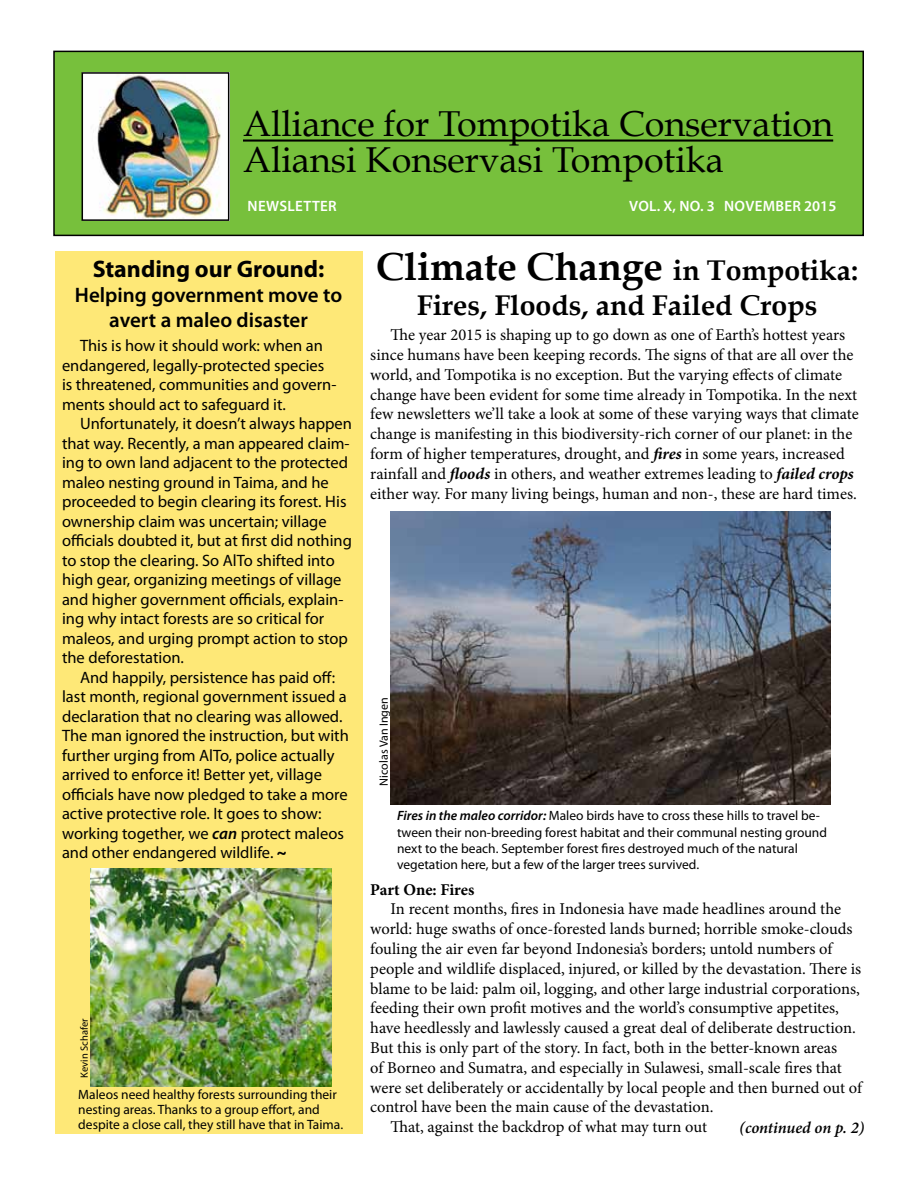
<style>
.page{position:relative;width:918px;height:1188px;background:#fff}
.page>*{position:absolute;margin:0;border:0;box-sizing:border-box;transform-origin:0 0}
.t1{font:700 39px "Book Antiqua";color:#000}
.t2{font:36px/36px "Book Antiqua";color:#000}
.t3{font:700 28.5px "Book Antiqua";color:#000}
.t4{font:700 24px "Myriad Pro";color:#000}
.t5{font:600 21px/25.2px "Myriad Pro";color:#000;text-align:center}
.t6{font:16.5px/19.8px "Minion Pro";letter-spacing:-.005em;color:#000}
.t7{font:16.5px/19.5px "Myriad Pro";color:#000}
.t8{font:italic 600 16.5px "Minion Pro";letter-spacing:-.005em;color:#000}
.t9{font:700 16.5px "Minion Pro";color:#000}
.t10{font:600 15px "Myriad Pro";letter-spacing:.02em;color:#fff}
.t11{font:13.5px/16.2px "Myriad Pro";color:#000}
.t12{font:12px "Myriad Pro";color:#000}
.t13{font:10.5px "Myriad Pro";color:#000}
.s1{font-weight:600;font-style:italic}
.s2{font-weight:700}
.s3{font-size:28.5px}
.s4{font-weight:700;font-style:italic}
</style>
<div class="page">
<div style="left:54px;top:51px;width:809px;height:184px;background:#77c03c"></div>
<div style="left:53px;top:51px;width:811px;height:185px;border:2px solid #000"></div>
<hr style="left:243px;top:139px;width:590px;height:3px;background:#000">
<div style="left:55px;top:252px;width:307px;height:882px;background:#fee877"></div>
<img style="left:85px;top:75px;width:141px;height:143px">
<div style="left:82px;top:72px;width:147px;height:149px;border:2px solid #000"></div>
<img style="left:91px;top:868px;width:241px;height:219px">
<img style="left:391px;top:511px;width:440px;height:294px">
<h2 class="t2" style="left:243px;top:106px;width:592px">Alliance for Tompotika Conservation<br>Aliansi Konservasi Tompotika</h2>
<p class="t10" style="left:248px;top:197px;width:91px">Newsletter</p>
<p class="t10" style="left:629px;top:197px;width:116px">vol. X, No. 3 NOVE</p>
<p class="t10" style="left:763px;top:197px;width:75px">MBER 2015</p>
<h3 class="t4" style="left:93px;top:253px;width:233px">Standing our Ground:</h3>
<p class="t5" style="left:75px;top:282px;width:269px">Helping government move to avert a maleo disaster</p>
<p class="t7" style="left:62px;top:336px;width:276px;text-indent:18px">This is how it should work: when an endangered, legally-protected species is threatened, communities and govern&shy;ments should act to safeguard it.</p>
<p class="t7" style="left:62px;top:414px;width:292px;text-indent:18px">Unfortunately, it doesn’t always happen that way. Recently, a man appeared claim&shy;ing to own land adjacent to the protected maleo nesting ground in Taima, and he proceeded to begin clearing its forest. His ownership claim was uncertain; village officials doubted it, but at first did nothing to stop the clearing. So AlTo shifted into high gear, organizing meetings of village and higher government officials, explain&shy;ing why intact forests are so critical for maleos, and urging prompt action to stop the deforestation.</p>
<p class="t7" style="left:62px;top:667px;width:288px;text-indent:18px">And happily, persistence has paid off: last month, regional government issued a declaration that no clearing was allowed.<br>The man ignored the instruction, but with further urging from AlTo, police actually arrived to enforce it! Better yet, village officials have now pledged to take a more active protective role. It goes to show: working together, we <span class="s1">can</span> protect maleos and other endangered wildlife. <span class="s2">~</span></p>
<p class="t13" style="left:78px;top:1078px;width:60px;rotate:-90deg">Kevin Schafer</p>
<p class="t11" style="left:78px;top:1087px;width:266px;line-height:15px">Maleos need healthy forests surrounding their nesting areas. Thanks to a group effort, and despite a close call, they still have that in Taima.</p>
<h1 class="t1" style="left:376px;top:244px;width:484px">Climate Change <span class="s3">in Tompotika:</span></h1>
<h3 class="t3" style="left:417px;top:288px;width:402px">Fires, Floods, and Failed Crops</h3>
<p class="t6" style="left:370px;top:325px;width:490px;text-indent:20px">The year 2015 is shaping up to go down as one of Earth’s hottest years since humans have been keeping records. The signs of that are all over the world, and Tompotika is no exception. But the varying effects of climate change have been evident for some time already in Tompotika. In the next few newsletters we’ll take a look at some of these varying ways that climate change is manifesting in this biodiversity-rich corner of our planet: in the form of higher temperatures, drought, and <span class="s4">fires</span> in some years, increased rainfall and <span class="s4">floods</span> in others, and weather extremes leading to <span class="s4">failed crops </span>either way. For many living beings, human and non-, these are hard times.</p>
<p class="t12" style="left:376px;top:786px;width:90px;rotate:-90deg">Nicolas Van Ingen</p>
<p class="t11" style="left:397px;top:808px;width:431px"><span class="s1">Fires in the maleo corridor:</span> Maleo birds have to cross these hills to travel be&shy;tween their non-breeding forest habitat and their communal nesting ground next to the beach. September forest fires destroyed much of the natural vegetation here, but a few of the larger trees survived.</p>
<p class="t9" style="left:370px;top:878px;width:106px">Part One: Fires</p>
<p class="t6" style="left:391px;top:899px;width:452px">In recent months, fires in Indonesia have made headlines around the</p>
<p class="t6" style="left:370px;top:919px;width:484px">world: huge swaths of once-forested lands burned; horrible smoke-clouds</p>
<p class="t6" style="left:370px;top:939px;width:464px">fouling the air even far beyond Indonesia’s borders; untold numbers of</p>
<p class="t6" style="left:370px;top:959px;width:492px">people and wildlife displaced, injured, or killed by the devastation. There is</p>
<p class="t6" style="left:370px;top:978px;width:491px">blame to be laid: palm oil, logging, and other large industrial corporations,</p>
<p class="t6" style="left:370px;top:998px;width:470px">feeding their own profit motives and the world’s consumptive appetites,</p>
<p class="t6" style="left:370px;top:1018px;width:487px">have heedlessly and lawlessly caused a great deal of deliberate destruction.</p>
<p class="t6" style="left:370px;top:1038px;width:468px">But this is only part of the story. In fact, both in the better-known areas</p>
<p class="t6" style="left:370px;top:1058px;width:473px">of Borneo and Sumatra, and especially in Sulawesi, small-scale fires that</p>
<p class="t6" style="left:370px;top:1077px;width:493px">were set deliberately or accidentally by local people and then burned out of</p>
<p class="t6" style="left:370px;top:1097px;width:345px">control have been the main cause of the devastation.</p>
<p class="t6" style="left:391px;top:1117px;width:318px">That, against the backdrop of what may turn out</p>
<p class="t8" style="left:739px;top:1116px;width:127px">(continued on p. 2)</p>
</div>
